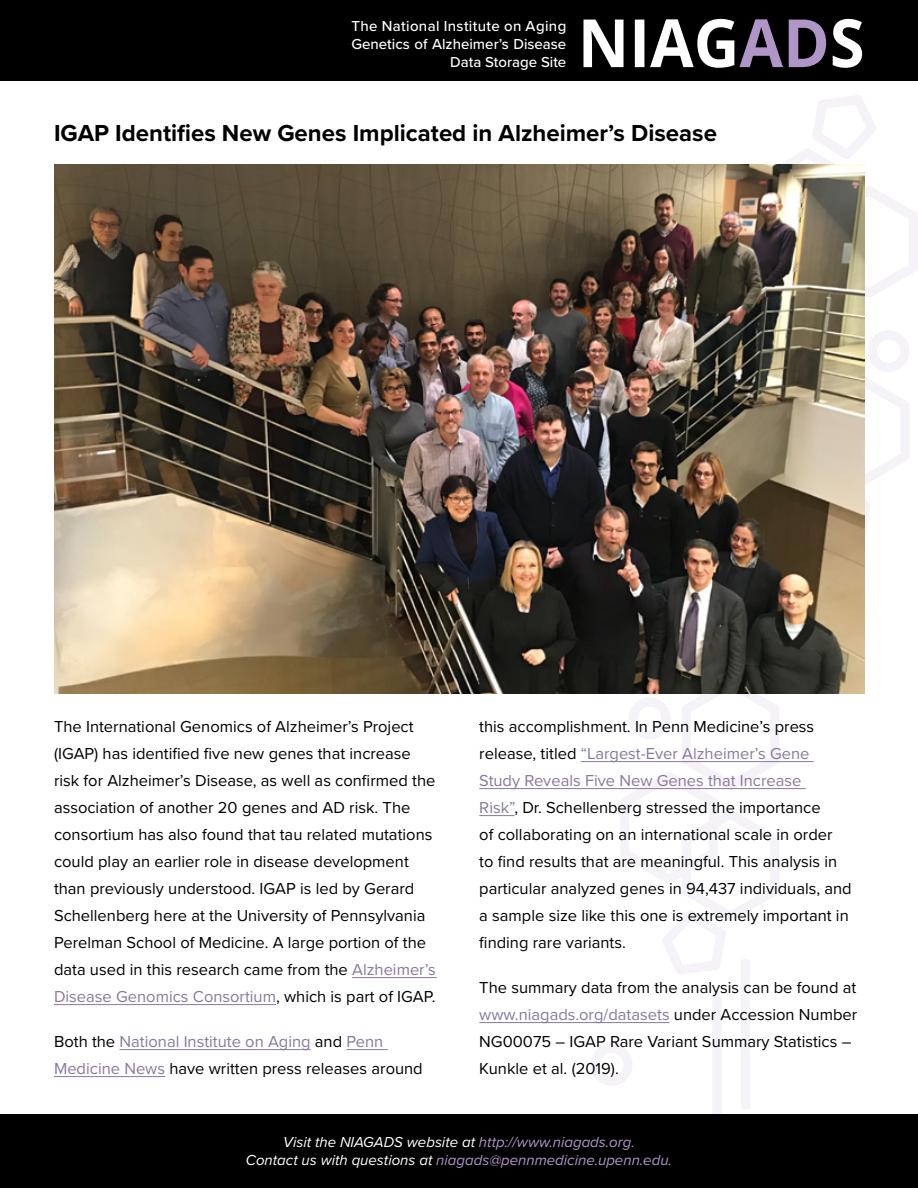
<style>
.page{position:relative;width:918px;height:1188px;background:#fff}
.page>*{position:absolute;margin:0;border:0;box-sizing:border-box;transform-origin:0 0}
.t1{font:700 24px "Proxima Nova";color:#000}
.t2{font:16.5px/27px "Proxima Nova";color:#000}
.t3{font:italic 15px/18px "Proxima Nova";color:#af96c7;text-align:center}
.t4{font:500 15px/18px "Proxima Nova";color:#fff;text-align:right}
.s1{color:#8a789e}
.s2{color:#fff}
</style>
<div class="page">
<svg style="left:591px;top:210px;width:327px;height:875px"></svg>
<svg style="left:712px;top:80px;width:198px;height:1035px"></svg>
<div style="left:0;top:0;width:918px;height:80px;background:#000"></div>
<div style="left:0;top:1115px;width:918px;height:73px;background:#000"></div>
<svg style="left:584px;top:19px;width:242px;height:49px"></svg>
<svg style="left:833px;top:19px;width:29px;height:49px"></svg>
<hr style="left:352px;top:977px;width:85px;height:1px;background:#8a789e">
<hr style="left:54px;top:1004px;width:222px;height:1px;background:#8a789e">
<hr style="left:120px;top:1049px;width:191px;height:1px;background:#8a789e">
<hr style="left:346px;top:1049px;width:42px;height:1px;background:#8a789e">
<hr style="left:54px;top:1076px;width:111px;height:1px;background:#8a789e">
<hr style="left:581px;top:761px;width:233px;height:1px;background:#8a789e">
<hr style="left:479px;top:788px;width:327px;height:1px;background:#8a789e">
<hr style="left:479px;top:815px;width:35px;height:1px;background:#8a789e">
<hr style="left:479px;top:1022px;width:191px;height:1px;background:#8a789e">
<img style="left:54px;top:164px;width:810px;height:530px">
<p class="t4" style="left:351px;top:17px;width:216px">The National Institute on Aging<br>Genetics of Alzheimer’s Disease<br>Data Storage Site</p>
<h1 class="t1" style="left:54px;top:115px;width:664px">IGAP Identifies New Genes Implicated in Alzheimer’s Disease</h1>
<p class="t2" style="left:54px;top:712px;width:383px">The International Genomics of Alzheimer’s Project (IGAP) has identified five new genes that increase risk for Alzheimer’s Disease, as well as confirmed the association of another 20 genes and AD risk. The consortium has also found that tau related mutations could play an earlier role in disease development than previously understood. IGAP is led by Gerard Schellenberg here at the University of Pennsylvania Perelman School of Medicine. A large portion of the data used in this research came from the <span class="s1">Alzheimer’s Disease Genomics Consortium</span>, which is part of IGAP.</p>
<p class="t2" style="left:54px;top:1027px;width:370px">Both the <span class="s1">National Institute on Aging</span> and <span class="s1">Penn<br>Medicine News</span> have written press releases around</p>
<p class="t2" style="left:479px;top:712px;width:374px">this accomplishment. In Penn Medicine’s press release, titled <span class="s1">“Largest-Ever Alzheimer’s Gene Study Reveals Five New Genes that Increase<br>Risk”</span>, Dr. Schellenberg stressed the importance<br>of collaborating on an international scale in order<br>to find results that are meaningful. This analysis in particular analyzed genes in 94,437 individuals, and a sample size like this one is extremely important in finding rare variants.</p>
<p class="t2" style="left:479px;top:973px;width:379px">The summary data from the analysis can be found at <span class="s1">www.niagads.org/datasets</span> under Accession Number NG00075 – IGAP Rare Variant Summary Statistics – Kunkle et al. (2019).</p>
<p class="t3" style="left:246px;top:1133px;width:428px"><span class="s2">Visit the NIAGADS website at</span> http://www.niagads.org.<br><span class="s2">Contact us with questions at</span> niagads@pennmedicine.upenn.edu.</p>
</div>
